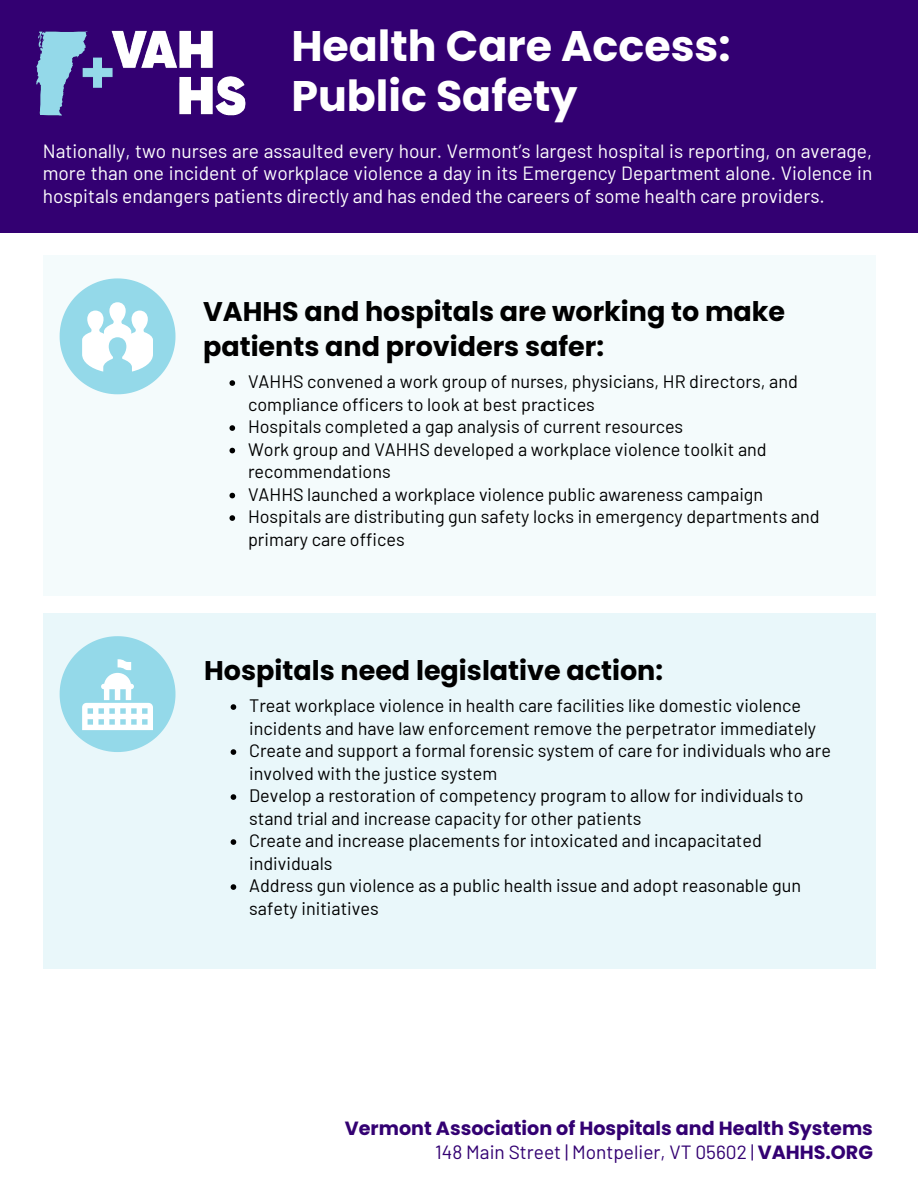
<style>
.page{position:relative;width:918px;height:1188px;background:#fff}
.page>*{position:absolute;margin:0;border:0;box-sizing:border-box;transform-origin:0 0}
.t1{font:700 42.75px/50.7px "Poppins";color:#fff}
.t2{font:700 27px/34.8px "Poppins";color:#000}
.t3{font:19.2px/22.5px "Barlow";color:#fff;text-align:justify}
.t4{font:700 19.2px "Poppins";color:#330072}
.t5{font:19.2px "Barlow";color:#330072}
.t6{font:18px/22.5px "Barlow";color:#000}
.s1{font-family:"Poppins";font-weight:700}
</style>
<div class="page">
<div style="left:0;top:0;width:918px;height:233px;background:#330072"></div>
<img style="left:36px;top:30px;width:210px;height:86px">
<div style="left:43px;top:255px;width:832px;height:341px;background:#f4fbfc"></div>
<svg style="left:60px;top:278px;width:116px;height:116px"></svg>
<svg style="left:230px;top:380px;width:5px;height:6px"></svg>
<svg style="left:230px;top:425px;width:5px;height:6px"></svg>
<svg style="left:230px;top:448px;width:5px;height:5px"></svg>
<svg style="left:230px;top:493px;width:5px;height:5px"></svg>
<svg style="left:230px;top:515px;width:5px;height:6px"></svg>
<div style="left:43px;top:613px;width:832px;height:356px;background:#e9f7fa"></div>
<svg style="left:60px;top:636px;width:116px;height:116px"></svg>
<svg style="left:231px;top:704px;width:5px;height:6px"></svg>
<svg style="left:231px;top:749px;width:5px;height:6px"></svg>
<svg style="left:231px;top:794px;width:5px;height:6px"></svg>
<svg style="left:231px;top:839px;width:5px;height:6px"></svg>
<svg style="left:231px;top:884px;width:5px;height:6px"></svg>
<h1 class="t1" style="left:291px;top:21px;width:441px">Health Care Access:<br>Public Safety</h1>
<p class="t3" style="left:43px;top:138px;width:831px">Nationally, two nurses are assaulted every hour. Vermont’s largest hospital is reporting, on average, more than one incident of workplace violence a day in its Emergency Department alone. Violence in hospitals endangers patients directly and has ended the careers of some health care providers.</p>
<h2 class="t2" style="left:203px;top:294px;width:584px">VAHHS and hospitals are working to make patients and providers safer:</h2>
<p class="t6" style="left:248px;top:369px;width:573px">VAHHS convened a work group of nurses, physicians, HR directors, and compliance officers to look at best practices<br>Hospitals completed a gap analysis of current resources<br>Work group and VAHHS developed a workplace violence toolkit and recommendations<br>VAHHS launched a workplace violence public awareness campaign Hospitals are distributing gun safety locks in emergency departments and primary care offices</p>
<h2 class="t2" style="left:204px;top:653px;width:460px">Hospitals need legislative action:</h2>
<p class="t6" style="left:249px;top:693px;width:583px">Treat workplace violence in health care facilities like domestic violence incidents and have law enforcement remove the perpetrator immediately Create and support a formal forensic system of care for individuals who are involved with the justice system<br>Develop a restoration of competency program to allow for individuals to stand trial and increase capacity for other patients<br>Create and increase placements for intoxicated and incapacitated individuals<br>Address gun violence as a public health issue and adopt reasonable gun safety initiatives</p>
<p class="t4" style="left:345px;top:1117px;width:530px">Vermont Association of Hospitals and Health Systems</p>
<p class="t5" style="left:435px;top:1138px;width:439px">148 Main Street | Montpelier, VT 05602 | <span class="s1">VAHHS.ORG</span></p>
</div>
